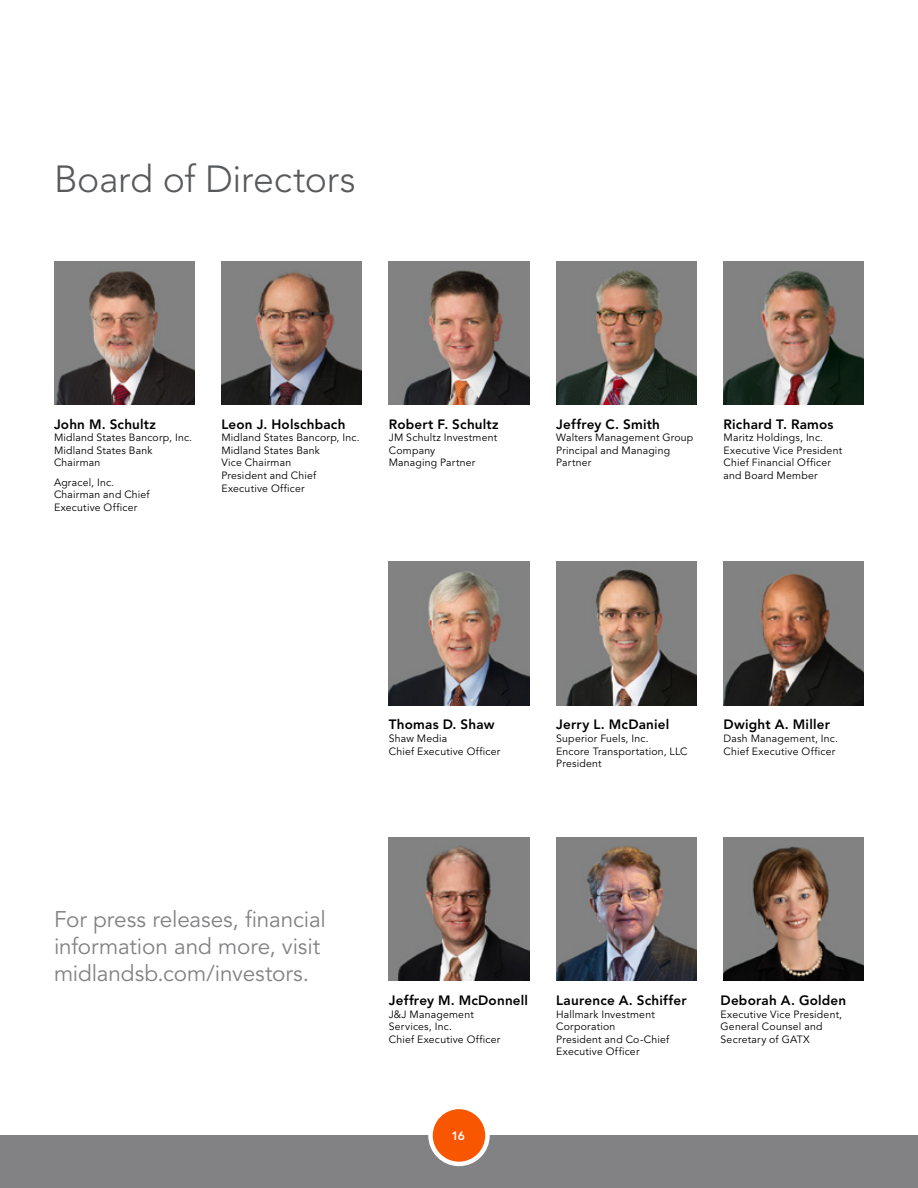
<style>
.page{position:relative;width:918px;height:1188px;background:#fff}
.page>*{position:absolute;margin:0;border:0;box-sizing:border-box;transform-origin:0 0}
.t1{font:300 37.5px "Avenir";letter-spacing:-.01em;color:#58595b}
.t2{font:22.5px/27px "Avenir";letter-spacing:-.005em;color:#828284}
.t3{font:800 13.5px "Avenir";letter-spacing:.015em;color:#000}
.t4{font:800 12px "Avenir";color:#fff}
.t5{font:10.5px/12.6px "Avenir";letter-spacing:.02em;color:#000}
</style>
<div class="page">
<div style="left:0;top:1135px;width:918px;height:53px;background:#828284"></div>
<div style="left:430px;top:1107px;width:58px;height:57px;background:#f95602;border-radius:50%"></div>
<div style="left:428px;top:1105px;width:62px;height:61px;border:4px solid #fff;border-radius:50%"></div>
<img style="left:221px;top:261px;width:141px;height:143px">
<img style="left:556px;top:562px;width:141px;height:143px">
<img style="left:389px;top:562px;width:140px;height:143px">
<img style="left:54px;top:261px;width:140px;height:143px">
<img style="left:724px;top:838px;width:140px;height:143px">
<img style="left:389px;top:261px;width:140px;height:143px">
<img style="left:724px;top:562px;width:140px;height:143px">
<img style="left:556px;top:261px;width:141px;height:143px">
<img style="left:389px;top:838px;width:140px;height:143px">
<img style="left:724px;top:261px;width:140px;height:143px">
<img style="left:556px;top:838px;width:141px;height:143px">
<h1 class="t1" style="left:54px;top:157px;width:303px">Board of Directors</h1>
<p class="t3" style="left:54px;top:416px;width:104px">John M. Schultz</p>
<p class="t5" style="left:54px;top:432px;width:140px">Midland States Bancorp, Inc.<br>Midland States Bank<br>Chairman</p>
<p class="t5" style="left:54px;top:476px;width:97px">Agracel, Inc.<br>Chairman and Chief<br>Executive Officer</p>
<p class="t3" style="left:221px;top:416px;width:126px">Leon J. Holschbach</p>
<p class="t5" style="left:221px;top:432px;width:140px">Midland States Bancorp, Inc.<br>Midland States Bank<br>Vice Chairman<br>President and Chief<br>Executive Officer</p>
<p class="t3" style="left:389px;top:416px;width:111px">Robert F. Schultz</p>
<p class="t5" style="left:389px;top:432px;width:110px">JM Schultz Investment<br>Company<br>Managing Partner</p>
<p class="t3" style="left:556px;top:416px;width:105px">Jeffrey C. Smith</p>
<p class="t5" style="left:556px;top:432px;width:139px">Walters Management Group<br>Principal and Managing<br>Partner</p>
<p class="t3" style="left:724px;top:416px;width:112px">Richard T. Ramos</p>
<p class="t5" style="left:724px;top:432px;width:120px">Maritz Holdings, Inc.<br>Executive Vice President<br>Chief Financial Officer and Board Member</p>
<h2 class="t2" style="left:54px;top:906px;width:273px">For press releases, financial information and more, visit midlandsb.com/investors.</h2>
<p class="t3" style="left:389px;top:717px;width:107px">Thomas D. Shaw</p>
<p class="t5" style="left:389px;top:732px;width:113px">Shaw Media<br>Chief Executive Officer</p>
<p class="t3" style="left:556px;top:717px;width:115px">Jerry L. McDaniel</p>
<p class="t5" style="left:556px;top:732px;width:133px">Superior Fuels, Inc.<br>Encore Transportation, LLC<br>President</p>
<p class="t3" style="left:724px;top:717px;width:108px">Dwight A. Miller</p>
<p class="t5" style="left:724px;top:732px;width:116px">Dash Management, Inc.<br>Chief Executive Officer</p>
<p class="t3" style="left:389px;top:992px;width:141px">Jeffrey M. McDonnell</p>
<p class="t5" style="left:389px;top:1008px;width:113px">J&amp;J Management<br>Services, Inc.<br>Chief Executive Officer</p>
<p class="t3" style="left:556px;top:992px;width:132px">Laurence A. Schiffer</p>
<p class="t5" style="left:556px;top:1008px;width:115px">Hallmark Investment<br>Corporation<br>President and Co-Chief<br>Executive Officer</p>
<p class="t4" style="left:451px;top:1129px;width:15px">16</p>
<p class="t3" style="left:721px;top:992px;width:127px">Deborah A. Golden</p>
<p class="t5" style="left:721px;top:1008px;width:123px">Executive Vice President,<br>General Counsel and<br>Secretary of GATX</p>
</div>
